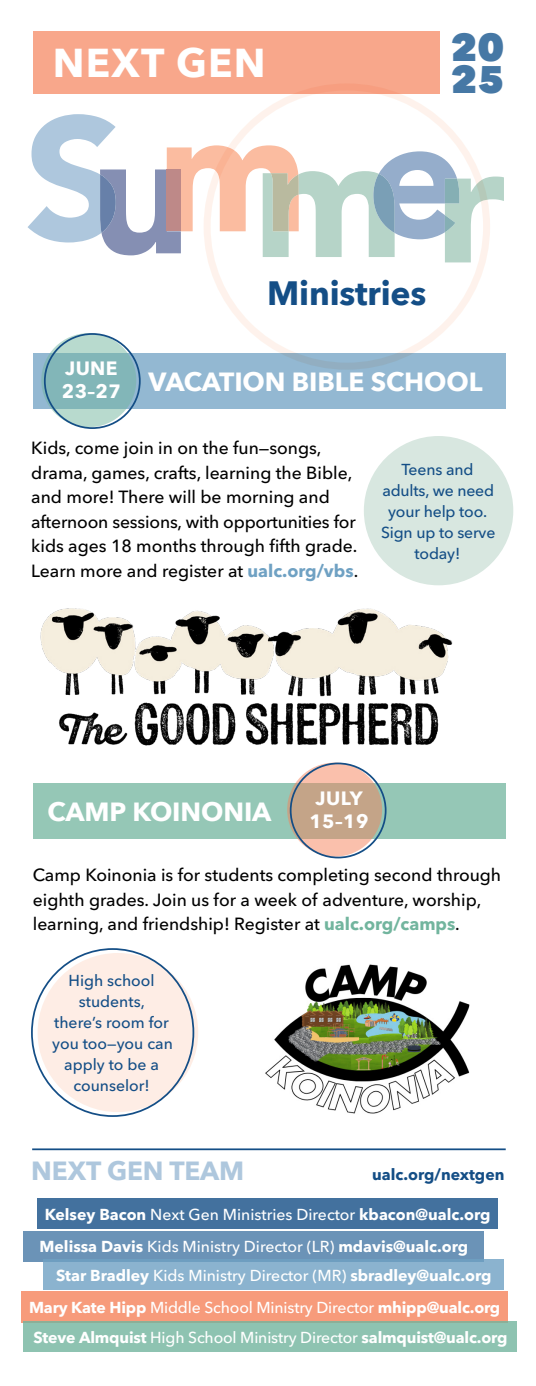
<style>
.page{position:relative;width:536px;height:1386px;background:#fff}
.page>*{position:absolute;margin:0;border:0;box-sizing:border-box;transform-origin:0 0}
.t1{font:700 40.25px "Avenir Next";letter-spacing:.03em;color:#fff}
.t2{font:800 38.32px/31.8px "Avenir Next";color:#4678a5}
.t3{font:700 33.77px "Avenir Next";letter-spacing:-.005em;color:#144e86}
.t4{font:700 26.25px "Avenir Next";letter-spacing:-.005em;color:#fff}
.t5{font:700 26.25px "Avenir Next";letter-spacing:-.005em;color:#aec7dd}
.t6{font:700 19.25px/23.1px "Avenir Next";letter-spacing:.02em;color:#fff}
.t7{font:500 17.5px/24.5px "Avenir Next Cyr";color:#000}
.t8{font:700 15.75px/32px "Avenir Next Cyr";color:#fff}
.t9{font:500 15.75px/21px "Avenir Next Cyr";color:#144e86;text-align:center}
.t10{font:700 15.75px "Avenir Next Cyr";color:#144e86}
.s1{font-weight:700;color:#6fa1c3}
.s2{font-weight:700;color:#72b59e}
.s3{font-weight:500}
</style>
<div class="page">
<div style="left:33px;top:32px;width:406px;height:62px;background:#f8a78b"></div>
<div style="left:33px;top:353px;width:472px;height:56px;background:#93b8d2"></div>
<div style="left:33px;top:783px;width:472px;height:55px;background:#95c7b6"></div>
<svg style="left:28px;top:114px;width:475px;height:142px"></svg>
<svg style="left:203px;top:83px;width:287px;height:287px"></svg>
<svg style="left:41px;top:333px;width:95px;height:94px;background:#8ebdbc"></svg>
<svg style="left:287px;top:763px;width:95px;height:94px;background:#cea991"></svg>
<div style="left:44px;top:333px;width:97px;height:96px;border:2px solid #144e86;border-radius:50%"></div>
<div style="left:290px;top:763px;width:96px;height:95px;border:2px solid #144e86;border-radius:50%"></div>
<img style="left:40px;top:608px;width:413px;height:138px">
<div style="left:364px;top:436px;width:149px;height:149px;background:#d8e7e0;border-radius:50%"></div>
<div style="left:37px;top:1199px;width:460px;height:30px;background:#43719e"></div>
<div style="left:24px;top:1231px;width:460px;height:30px;background:#6b93b7"></div>
<div style="left:44px;top:1260px;width:459px;height:30px;background:#8bb3cf"></div>
<div style="left:21px;top:1292px;width:487px;height:31px;background:#f79b7b"></div>
<div style="left:24px;top:1322px;width:493px;height:30px;background:#8ec3b1"></div>
<hr style="left:32px;top:1148px;width:473px;height:2px;background:#144e86">
<div style="left:38px;top:953px;width:160px;height:159px;background:#feede5;border-radius:50%"></div>
<img style="left:265px;top:964px;width:204px;height:150px">
<h1 class="t1" style="left:53px;top:28px;width:214px">NEXT GEN</h1>
<h2 class="t2" style="left:450px;top:31px;width:55px">20<br>25</h2>
<h3 class="t3" style="left:267px;top:264px;width:161px">Ministries</h3>
<p class="t6" style="left:62px;top:357px;width:60px">JUNE<br>23–27</p>
<h3 class="t4" style="left:148px;top:359px;width:335px">VACATION BIBLE SCHOOL</h3>
<p class="t7" style="left:31px;top:436px;width:328px">Kids, come join in on the fun—songs, drama, games, crafts, learning the Bible, and more! There will be morning and afternoon sessions, with opportunities for kids ages 18 months through fifth grade.<br>Learn more and register at <span class="s1">ualc.org/vbs</span>.</p>
<p class="t9" style="left:381px;top:459px;width:116px">Teens and adults, we need your help too.<br>Sign up to serve today!</p>
<h3 class="t4" style="left:48px;top:790px;width:225px">CAMP KOINONIA</h3>
<p class="t6" style="left:309px;top:786px;width:60px;text-align:center">JULY<br>15–19</p>
<p class="t7" style="left:33px;top:863px;width:469px">Camp Koinonia is for students completing second through eighth grades. Join us for a week of adventure, worship, learning, and friendship! Register at <span class="s2">ualc.org/camps</span>.</p>
<p class="t9" style="left:52px;top:970px;width:122px">High school students,<br>there’s room for you too—you can apply to be a counselor!</p>
<h3 class="t5" style="left:31px;top:1148px;width:214px">NEXT GEN TEAM</h3>
<p class="t10" style="left:372px;top:1165px;width:134px">ualc.org/nextgen</p>
<p class="t8" style="left:40px;top:1198px;width:452px;text-indent:5px">Kelsey Bacon <span class="s3">Next Gen Ministries Director</span> kbacon@ualc.org<br>Melissa Davis <span class="s3">Kids Ministry Director (LR)</span> mdavis@ualc.org</p>
<p class="t8" style="left:29px;top:1258px;width:472px;line-height:32.9px;text-indent:27px">Star Bradley <span class="s3">Kids Ministry Director (MR)</span> sbradley@ualc.org<br>Mary Kate Hipp <span class="s3">Middle School Ministry Director</span> mhipp@ualc.org</p>
<p class="t8" style="left:33px;top:1321px;width:475px">Steve Almquist <span class="s3">High School Ministry Director</span> salmquist@ualc.org</p>
</div>
